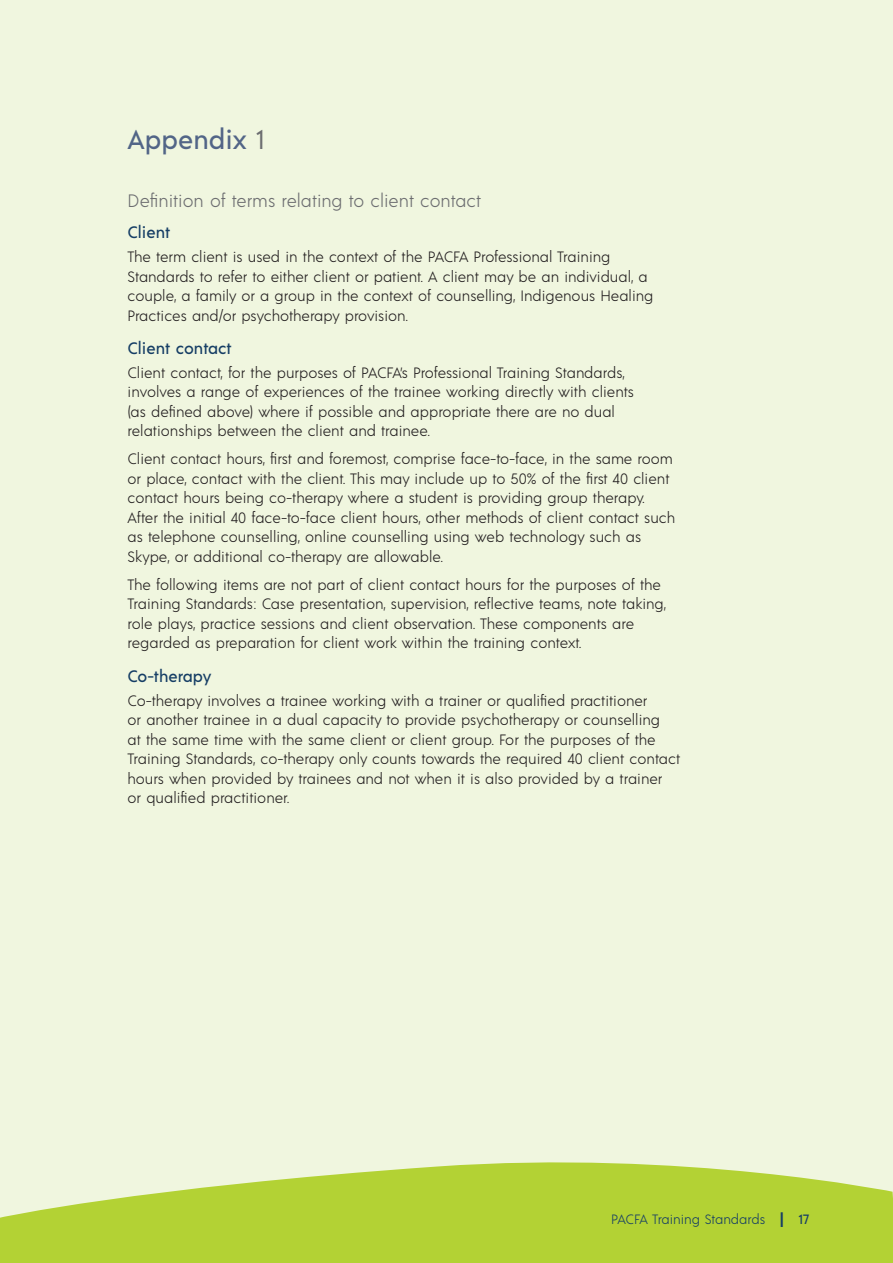
<style>
.page{position:relative;width:893px;height:1263px;background:#f0f6df}
.page>*{position:absolute;margin:0;border:0;box-sizing:border-box;transform-origin:0 0}
.Heading_1{font:500 27px "Acre";color:#526587}
.Heading_2{font:300 18px "Acre";color:#6c6d70}
.Heading_3{font:500 16.5px "Acre";color:#163e65}
.Body_Text{font:300 15px/19.5px "Acre";color:#231f20}
.t1{font:300 13.5px "Acre";color:#163e65}
.s1{font-weight:400;color:#6c6d70}
.s2{font-weight:500;font-size:21px}
.s3{font-weight:500}
</style>
<div class="page">
<svg style="left:0;top:1162px;width:893px;height:101px;fill:#b3d234"></svg>
<p class="Heading_1" style="left:128px;top:121px;width:138px">Appendix <span class="s1">1</span></p>
<p class="Heading_2" style="left:128px;top:189px;width:355px">Definition of terms relating to client contact</p>
<p class="Heading_3" style="left:128px;top:221px;width:44px">Client</p>
<p class="Body_Text" style="left:128px;top:246px;width:527px">The term client is used in the context of the PACFA Professional Training Standards to refer to either client or patient. A client may be an individual, a couple, a family or a group in the context of counselling, Indigenous Healing Practices and/or psychotherapy provision.</p>
<p class="Heading_3" style="left:128px;top:337px;width:106px">Client contact</p>
<p class="Body_Text" style="left:128px;top:362px;width:508px">Client contact, for the purposes of PACFA’s Professional Training Standards, involves a range of experiences of the trainee working directly with clients (as defined above) where if possible and appropriate there are no dual relationships between the client and trainee.</p>
<p class="Body_Text" style="left:128px;top:448px;width:549px">Client contact hours, first and foremost, comprise face-to-face, in the same room or place, contact with the client. This may include up to 50% of the first 40 client contact hours being co-therapy where a student is providing group therapy.<br>After the initial 40 face-to-face client hours, other methods of client contact such as telephone counselling, online counselling using web technology such as Skype, or additional co-therapy are allowable.</p>
<p class="Body_Text" style="left:128px;top:574px;width:540px">The following items are not part of client contact hours for the purposes of the Training Standards: Case presentation, supervision, reflective teams, note taking, role plays, practice sessions and client observation. These components are regarded as preparation for client work within the training context.</p>
<p class="Heading_3" style="left:128px;top:665px;width:85px">Co-therapy</p>
<p class="Body_Text" style="left:128px;top:690px;width:554px">Co-therapy involves a trainee working with a trainer or qualified practitioner<br>or another trainee in a dual capacity to provide psychotherapy or counselling<br>at the same time with the same client or client group. For the purposes of the Training Standards, co-therapy only counts towards the required 40 client contact hours when provided by trainees and not when it is also provided by a trainer<br>or qualified practitioner.</p>
<p class="t1" style="left:611px;top:1210px;width:199px">PACFA Training Standards <span class="s2">I</span> <span class="s3">17</span></p>
</div>
